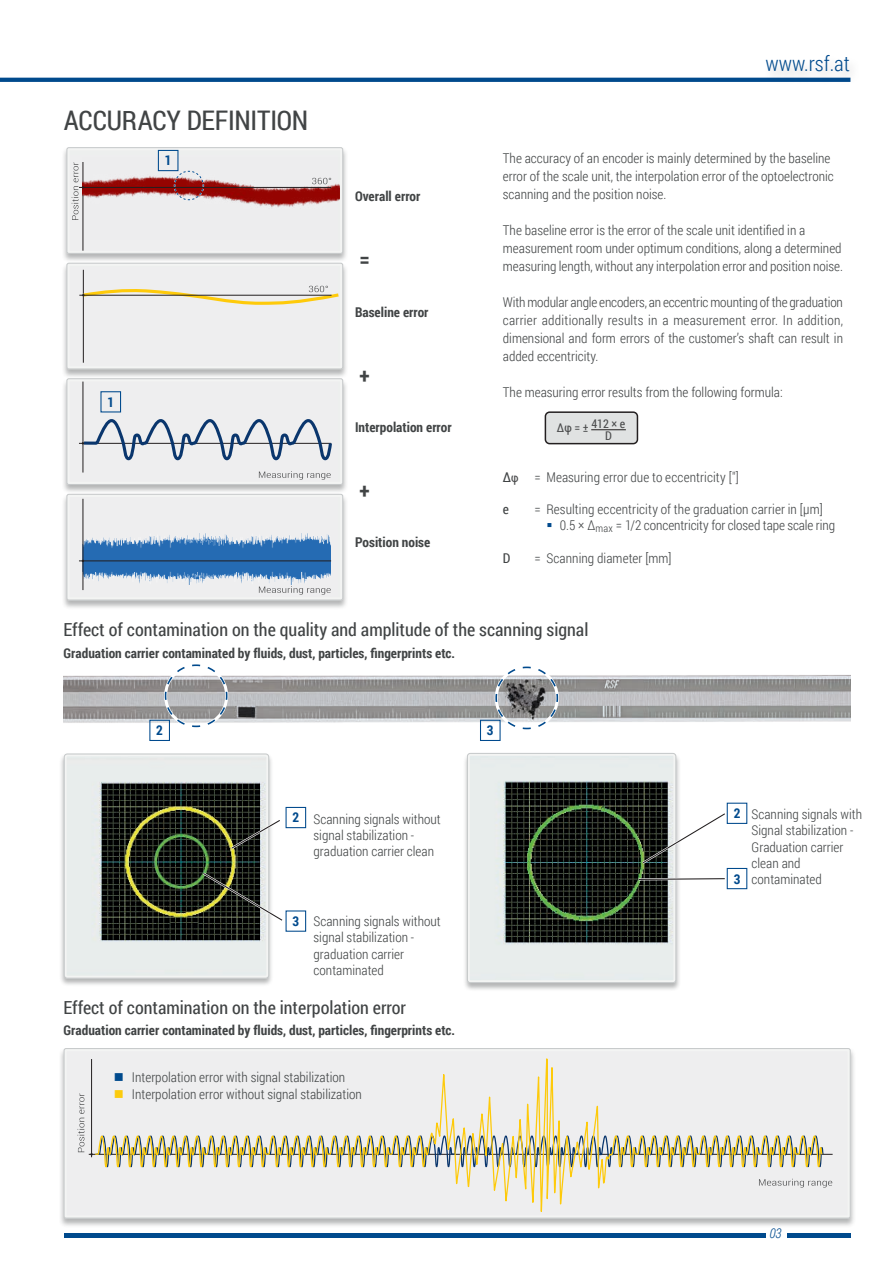
<style>
.page{position:relative;width:893px;height:1263px;background:#fff}
.page>*{position:absolute;margin:0;border:0;box-sizing:border-box;transform-origin:0 0}
.t1{font:27px "Roboto Condensed";letter-spacing:-.01em;color:#414445}
.t2{font:300 21px "Roboto Condensed";color:#004a8d}
.t3{font:700 21px "Roboto Condensed";color:#414445}
.t4{font:18px "Roboto Condensed";color:#414445}
.t5{font:300 13.5px/16.2px "Roboto Condensed";color:#414445}
.t6{font:700 13.5px "Roboto Condensed";color:#414445}
.t7{font:700 13.5px "Roboto Condensed";color:#004a8d}
.t8{font:italic 300 13.5px "Roboto Condensed";color:#004a8d}
.t9{font:13.5px "Roboto Condensed";color:#414445}
.t10{font:12px/12.8px "Roboto Condensed";color:#4b4c4d}
.s1{font-weight:400}
.s2{font-weight:400;font-size:12px;color:#4b4c4d}
.s3{color:#4b4c4d}
.s4{color:#004a8d}
.s5{color:#fccb0d}
</style>
<div class="page">
<svg style="left:0;top:78px;width:762px;height:4px;background:#044d8f"></svg>
<hr style="left:787px;top:1233px;width:63px;height:4px;background:#004a8d">
<hr style="left:64px;top:1233px;width:701px;height:4px;background:#004a8d">
<div style="left:762px;top:53px;width:100px;height:33px;background:#231f20;opacity:.2"></div>
<div style="left:59px;top:753px;width:215px;height:234px;background:#414445;opacity:.4"></div>
<img style="left:68px;top:758px;width:197px;height:216px">
<div style="left:64px;top:754px;width:205px;height:224px;border:3px solid #f3f4f3;border-radius:2px"></div>
<div style="left:64px;top:754px;width:205px;height:224px;border:1px solid #c5c8c9;border-radius:3px"></div>
<div style="left:462px;top:752px;width:219px;height:240px;background:#414445;opacity:.4"></div>
<img style="left:471px;top:757px;width:201px;height:222px">
<div style="left:467px;top:753px;width:209px;height:230px;border:3px solid #f3f4f3;border-radius:2px"></div>
<div style="left:467px;top:753px;width:209px;height:230px;border:1px solid #c5c8c9;border-radius:3px"></div>
<svg style="left:229px;top:817px;width:51px;height:34px"></svg>
<svg style="left:640px;top:811px;width:87px;height:55px"></svg>
<svg style="left:637px;top:876px;width:90px;height:5px"></svg>
<svg style="left:201px;top:870px;width:82px;height:53px"></svg>
<div style="left:286px;top:807px;width:20px;height:21px;border:1px solid #004a8d"></div>
<div style="left:727px;top:803px;width:20px;height:21px;border:1px solid #004a8d"></div>
<div style="left:727px;top:868px;width:20px;height:21px;border:1px solid #004a8d"></div>
<img style="left:64px;top:675px;width:786px;height:48px">
<div style="left:149px;top:720px;width:21px;height:21px;border:1px solid #004a8d"></div>
<div style="left:480px;top:720px;width:21px;height:21px;border:1px solid #004a8d"></div>
<svg style="left:164px;top:664px;width:64px;height:64px"></svg>
<svg style="left:495px;top:666px;width:64px;height:64px"></svg>
<div style="left:62px;top:263px;width:286px;height:116px;background:#414445;opacity:.4"></div>
<div style="left:71px;top:267px;width:268px;height:98px;background:#eeeeef"></div>
<div style="left:67px;top:263px;width:276px;height:106px;border:3px solid #f3f4f3"></div>
<div style="left:67px;top:263px;width:276px;height:106px;border:1px solid #c5c8c9;border-radius:2px"></div>
<div style="left:62px;top:147px;width:286px;height:116px;background:#414445;opacity:.4"></div>
<div style="left:68px;top:149px;width:273px;height:103px;background:#edefee"></div>
<div style="left:67px;top:147px;width:276px;height:107px;border:3px solid #f3f4f3"></div>
<div style="left:67px;top:147px;width:276px;height:107px;border:1px solid #c5c8c9;border-radius:2px"></div>
<div style="left:62px;top:378px;width:286px;height:116px;background:#414445;opacity:.4"></div>
<svg style="left:71px;top:382px;width:267px;height:99px;background:#dbdee3"></svg>
<div style="left:67px;top:378px;width:276px;height:107px;border:3px solid #f3f4f3"></div>
<div style="left:67px;top:378px;width:276px;height:107px;border:1px solid #c5c8c9;border-radius:2px"></div>
<div style="left:62px;top:494px;width:286px;height:116px;background:#414445;opacity:.4"></div>
<svg style="left:71px;top:498px;width:267px;height:98px;background:#a9c0d8"></svg>
<div style="left:67px;top:494px;width:276px;height:106px;border:3px solid #f3f4f3"></div>
<div style="left:67px;top:494px;width:276px;height:106px;border:1px solid #c5c8c9;border-radius:2px"></div>
<div style="left:59px;top:1048px;width:796px;height:180px;background:#414445;opacity:.4"></div>
<div style="left:68px;top:1052px;width:778px;height:162px;background:#eeeeef"></div>
<hr style="left:89px;top:1154px;width:744px;height:1px;background:#231f20">
<hr style="left:91px;top:1059px;width:1px;height:98px;background:#231f20">
<svg style="left:77px;top:1093px;width:7px;height:59px"></svg>
<svg style="left:823px;top:1179px;width:9px;height:8px"></svg>
<svg style="left:94px;top:1052px;width:729px;height:162px;background:#e7e5da"></svg>
<div style="left:64px;top:1048px;width:786px;height:170px;border:3px solid #f3f4f3"></div>
<div style="left:64px;top:1048px;width:786px;height:170px;border:1px solid #c5c8c9;border-radius:2px"></div>
<div style="left:158px;top:150px;width:20px;height:21px;border:1px solid #004a8d"></div>
<div style="left:100px;top:391px;width:21px;height:21px;border:1px solid #004a8d"></div>
<svg style="left:68px;top:156px;width:270px;height:96px"></svg>
<div style="left:545px;top:412px;width:92px;height:32px;background:#e0e2e2;border-radius:4px"></div>
<div style="left:545px;top:411px;width:93px;height:33px;border:2px solid #231f20;border-radius:4px"></div>
<hr style="left:591px;top:429px;width:35px;height:1px;background:#231f20">
<svg style="left:124px;top:1082px;width:14px;height:1px"></svg>
<svg style="left:124px;top:1099px;width:14px;height:1px"></svg>
<h1 class="t1" style="left:64px;top:102px;width:246px">ACCURACY DEFINITION</h1>
<p class="t7" style="left:165px;top:151px;width:8px">1</p>
<p class="t7" style="left:107px;top:392px;width:8px">1</p>
<p class="t6" style="left:355px;top:187px;width:67px">Overall error</p>
<h2 class="t3" style="left:360px;top:245px;width:12px">=</h2>
<p class="t6" style="left:355px;top:303px;width:75px">Baseline error</p>
<h2 class="t3" style="left:360px;top:361px;width:12px">+</h2>
<p class="t6" style="left:355px;top:418px;width:98px">Interpolation error</p>
<h2 class="t3" style="left:360px;top:475px;width:12px">+</h2>
<p class="t6" style="left:355px;top:533px;width:77px">Position noise</p>
<h2 class="t2" style="left:765px;top:49px;width:86px">www.rsf.at</h2>
<p class="t5" style="left:503px;top:149px;width:332px;line-height:18px">The accuracy of an encoder is mainly determined by the baseline error of the scale unit, the interpolation error of the optoelectronic scanning and the position noise.</p>
<p class="t5" style="left:503px;top:221px;width:342px;line-height:18px">The baseline error is the error of the scale unit identified in a measurement room under optimum conditions, along a determined measuring length, without any interpolation error and position noise.</p>
<p class="t5" style="left:503px;top:293px;width:342px;line-height:18px;text-align:justify">With modular angle encoders, an eccentric mounting of the graduation carrier additionally results in a measurement error. In addition, dimensional and form errors of the customer’s shaft can result in added eccentricity.</p>
<p class="t5" style="left:503px;top:384px;width:281px">The measuring error results from the following formula:</p>
<p class="t10" style="left:605px;top:417px;width:22px;text-indent:-48px">∆φ = ± 412 × e<br>D</p>
<p class="t5" style="left:503px;top:468px;width:237px"><span class="s1">∆</span><span class="s2">φ</span> = Measuring error due to eccentricity [<span class="s3">″]</span></p>
<p class="t9" style="left:503px;top:500px;width:8px">e</p>
<p class="t5" style="left:560px;top:500px;width:277px;text-indent:-26px">= Resulting eccentricity of the graduation carrier in [µm]<br>0.5 × ∆<sub>max</sub> = 1/2 concentricity for closed tape scale ring</p>
<p class="t9" style="left:503px;top:548px;width:9px">D</p>
<p class="t5" style="left:534px;top:549px;width:139px">= Scanning diameter [mm]</p>
<h3 class="t4" style="left:63px;top:617px;width:526px">Effect of contamination on the quality and amplitude of the scanning signal</h3>
<p class="t6" style="left:63px;top:644px;width:393px">Graduation carrier contaminated by fluids, dust, particles, fingerprints etc.</p>
<p class="t7" style="left:156px;top:721px;width:8px">2</p>
<p class="t7" style="left:487px;top:721px;width:8px">3</p>
<p class="t7" style="left:292px;top:808px;width:8px">2</p>
<p class="t7" style="left:734px;top:804px;width:8px">2</p>
<p class="t5" style="left:314px;top:811px;width:129px">Scanning signals without signal stabilization - graduation carrier clean</p>
<p class="t7" style="left:734px;top:869px;width:8px">3</p>
<p class="t5" style="left:752px;top:806px;width:112px">Scanning signals with<br>Signal stabilization -<br>Graduation carrier clean and contaminated</p>
<p class="t7" style="left:292px;top:912px;width:8px">3</p>
<p class="t5" style="left:314px;top:913px;width:129px">Scanning signals without signal stabilization - graduation carrier contaminated</p>
<h3 class="t4" style="left:63px;top:994px;width:344px">Effect of contamination on the interpolation error</h3>
<p class="t6" style="left:63px;top:1021px;width:393px">Graduation carrier contaminated by fluids, dust, particles, fingerprints etc.</p>
<p class="t5" style="left:114px;top:1068px;width:233px"><span class="s4">■</span> Interpolation error with signal stabilization</p>
<p class="t5" style="left:114px;top:1085px;width:249px"><span class="s5">■</span> Interpolation error without signal stabilization</p>
<p class="t8" style="left:769px;top:1224px;width:14px">03</p>
</div>
